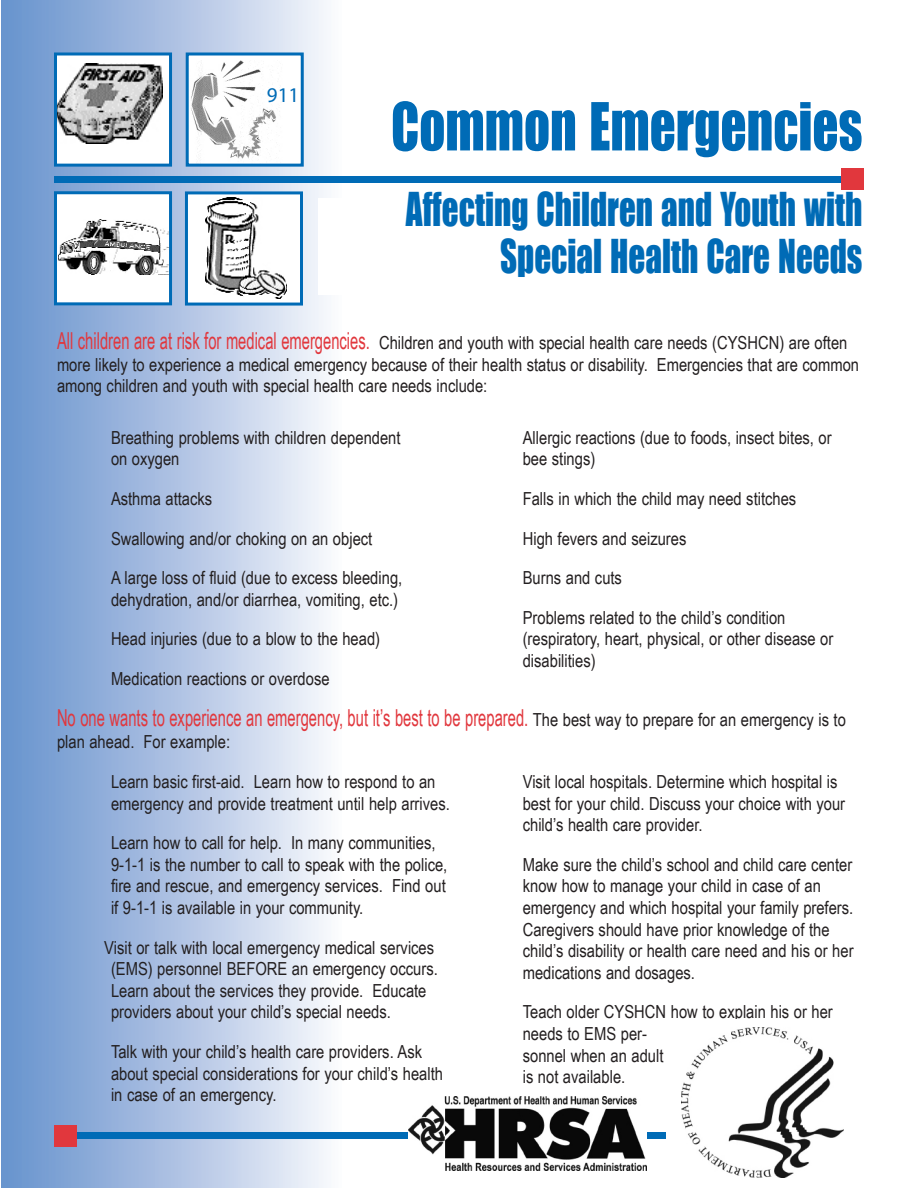
<style>
.page{position:relative;width:918px;height:1188px;background:#fff}
.page>*{position:absolute;margin:0;border:0;box-sizing:border-box;transform-origin:0 0}
.t1{font:61.2px "Impact";color:#006bb6;scale:.83 1}
.t2{font:42.9px/46.5px "Impact";color:#006bb6;text-align:right;scale:.77 1}
.t3{font:23.4px "Arial Narrow";color:#e1373d;scale:.77 1}
.t4{font:21px "Myriad Pro";color:#006bb6}
.t5{font:18px/21.6px "Arial Narrow";color:#231f20}
.s1{font-size:23.4px;color:#e1373d}
.s2{font-size:18px;color:#231f20}
</style>
<div class="page">
<div style="left:1px;top:0;width:341px;height:1188px;background:linear-gradient(to right,#648fcc,#f8f8fc)"></div>
<div style="left:54px;top:176px;width:810px;height:7px;background:#006bb6"></div>
<div style="left:187px;top:54px;width:115px;height:111px;background:#fff"></div>
<img style="left:191px;top:60px;width:85px;height:99px">
<div style="left:186px;top:52px;width:118px;height:115px;border:3px solid #006bb6"></div>
<div style="left:56px;top:193px;width:115px;height:111px;background:#fff"></div>
<img style="left:58px;top:220px;width:110px;height:54px">
<div style="left:54px;top:191px;width:118px;height:114px;border:3px solid #006bb6"></div>
<div style="left:56px;top:54px;width:115px;height:111px;background:#fff"></div>
<img style="left:58px;top:63px;width:104px;height:81px">
<div style="left:54px;top:52px;width:118px;height:115px;border:3px solid #006bb6"></div>
<div style="left:186px;top:193px;width:116px;height:111px;background:#fff"></div>
<img style="left:206px;top:197px;width:81px;height:101px">
<div style="left:185px;top:191px;width:118px;height:115px;border:3px solid #006bb6"></div>
<div style="left:842px;top:168px;width:22px;height:22px;background:#e1373d"></div>
<div style="left:319px;top:198px;width:545px;height:97px;background:#fff"></div>
<div style="left:54px;top:1132px;width:810px;height:7px;background:#006bb6"></div>
<div style="left:54px;top:1125px;width:22px;height:21px;background:#e1373d"></div>
<div style="left:666px;top:1019px;width:205px;height:166px;background:#fff"></div>
<img style="left:681px;top:1027px;width:162px;height:151px">
<img style="left:408px;top:1096px;width:239px;height:74px">
<p class="t4" style="left:267px;top:82px;width:34px">911</p>
<p class="t1" style="left:391px;top:79px;width:570px">Common Emergencies</p>
<p class="t2" style="left:406px;top:185px;width:594px">Affecting Children and Youth with<br>Special Health Care Needs</p>
<p class="t5" style="left:57px;top:331px;width:804px"><span class="s1">All children are at risk for medical emergencies.</span> Children and youth with special health care needs (CYSHCN) are often more likely to experience a medical emergency because of their health status or disability. Emergencies that are common among children and youth with special health care needs include:</p>
<p class="t5" style="left:111px;top:426px;width:291px">Breathing problems with children dependent</p>
<p class="t5" style="left:111px;top:448px;width:70px">on oxygen</p>
<p class="t5" style="left:111px;top:487px;width:103px">Asthma attacks</p>
<p class="t5" style="left:111px;top:527px;width:263px">Swallowing and/or choking on an object</p>
<p class="t5" style="left:111px;top:566px;width:293px">A large loss of fluid (due to excess bleeding,</p>
<p class="t5" style="left:111px;top:588px;width:289px">dehydration, and/or diarrhea, vomiting, etc.)</p>
<p class="t5" style="left:111px;top:628px;width:271px">Head injuries (due to a blow to the head)</p>
<p class="t5" style="left:111px;top:667px;width:220px">Medication reactions or overdose</p>
<p class="t5" style="left:523px;top:426px;width:310px">Allergic reactions (due to foods, insect bites, or</p>
<p class="t5" style="left:523px;top:448px;width:74px">bee stings)</p>
<p class="t5" style="left:523px;top:487px;width:275px">Falls in which the child may need stitches</p>
<p class="t5" style="left:523px;top:527px;width:165px">High fevers and seizures</p>
<p class="t5" style="left:523px;top:566px;width:101px">Burns and cuts</p>
<p class="t5" style="left:523px;top:606px;width:264px">Problems related to the child’s condition</p>
<p class="t5" style="left:523px;top:628px;width:312px">(respiratory, heart, physical, or other disease or</p>
<p class="t5" style="left:523px;top:649px;width:74px">disabilities)</p>
<p class="t3" style="left:57px;top:701px;width:1026px">No one wants to experience an emergency, but it’s best to be prepared. <span class="s2">The best way to prepare for an emergency is to</span></p>
<p class="t5" style="left:57px;top:730px;width:175px">plan ahead. For example:</p>
<p class="t5" style="left:111px;top:770px;width:340px">Learn basic first-aid. Learn how to respond to an emergency and provide treatment until help arrives.</p>
<p class="t5" style="left:111px;top:831px;width:338px">Learn how to call for help. In many communities, 9-1-1 is the number to call to speak with the police, fire and rescue, and emergency services. Find out if 9-1-1 is available in your community.</p>
<p class="t5" style="left:111px;top:936px;width:328px;text-indent:-7px">Visit or talk with local emergency medical services (EMS) personnel BEFORE an emergency occurs.<br>Learn about the services they provide. Educate providers about your child’s special needs.</p>
<p class="t5" style="left:111px;top:1040px;width:334px">Talk with your child’s health care providers. Ask about special considerations for your child’s health in case of an emergency.</p>
<p class="t5" style="left:523px;top:770px;width:324px">Visit local hospitals. Determine which hospital is best for your child. Discuss your choice with your child’s health care provider.</p>
<p class="t5" style="left:523px;top:853px;width:332px">Make sure the child’s school and child care center know how to manage your child in case of an emergency and which hospital your family prefers.<br>Caregivers should have prior knowledge of the child’s disability or health care need and his or her medications and dosages.</p>
<p class="t5" style="left:523px;top:1001px;width:312px">Teach older CYSHCN how to explain his or her needs to EMS per-<br>sonnel when an adult<br>is not available.</p>
</div>
